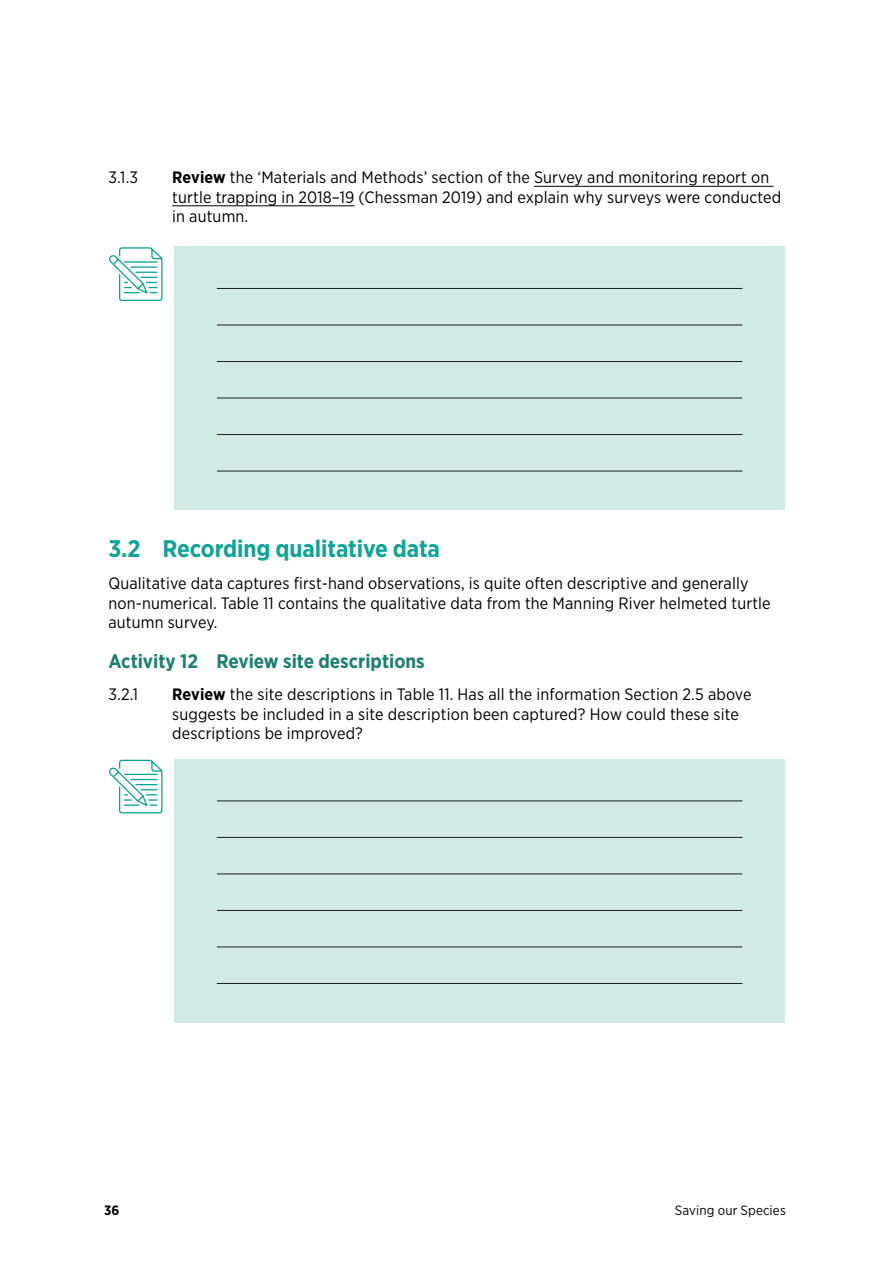
<style>
.page{position:relative;width:893px;height:1263px;background:#fff}
.page>*{position:absolute;margin:0;border:0;box-sizing:border-box;transform-origin:0 0}
.Heading_2__H2{font:700 24px "Gotham Narrow";letter-spacing:-.005em;color:#11a496}
.Heading_3__H3{font:700 19.5px "Gotham Narrow";color:#1c8070}
.Hanging_Indent{font:16.5px/19.5px "Gotham Narrow";letter-spacing:.01em;color:#000}
.Body{font:16.5px/19.5px "Gotham Narrow";letter-spacing:.01em;color:#000}
.t1{font:13.5px "Gotham Narrow";letter-spacing:.01em;color:#000}
.t2{font:700 13.5px "Gotham Narrow";color:#000}
.s1{font-weight:700}
</style>
<div class="page">
<hr style="left:534px;top:186px;width:240px;height:1px;background:#000">
<hr style="left:172px;top:206px;width:183px;height:1px;background:#000">
<div style="left:174px;top:247px;width:611px;height:263px;background:#d2eae4"></div>
<hr style="left:217px;top:288px;width:525px;height:1px;background:#181f1c">
<hr style="left:217px;top:325px;width:525px;height:1px;background:#181f1c">
<hr style="left:217px;top:361px;width:525px;height:1px;background:#181f1c">
<hr style="left:217px;top:398px;width:525px;height:1px;background:#181f1c">
<hr style="left:217px;top:434px;width:525px;height:1px;background:#181f1c">
<hr style="left:217px;top:471px;width:525px;height:1px;background:#181f1c">
<div style="left:174px;top:759px;width:611px;height:264px;background:#d2eae4"></div>
<hr style="left:217px;top:801px;width:525px;height:1px;background:#181f1c">
<hr style="left:217px;top:837px;width:525px;height:1px;background:#181f1c">
<hr style="left:217px;top:874px;width:525px;height:1px;background:#181f1c">
<hr style="left:217px;top:910px;width:525px;height:1px;background:#181f1c">
<hr style="left:217px;top:947px;width:525px;height:1px;background:#181f1c">
<hr style="left:217px;top:983px;width:525px;height:1px;background:#181f1c">
<svg style="left:109px;top:247px;width:54px;height:54px"></svg>
<svg style="left:109px;top:759px;width:54px;height:55px"></svg>
<p class="Hanging_Indent" style="left:108px;top:167px;width:31px">3.1.3</p>
<p class="Hanging_Indent" style="left:172px;top:167px;width:610px"><span class="s1">Review</span> the ‘Materials and Methods’ section of the Survey and monitoring report on turtle trapping in 2018–19 (Chessman 2019) and explain why surveys were conducted in autumn.</p>
<h2 class="Heading_2__H2" style="left:108px;top:533px;width:333px">3.2 Recording qualitative data</h2>
<p class="Body" style="left:108px;top:573px;width:664px">Qualitative data captures first-hand observations, is quite often descriptive and generally non-numerical. Table 11 contains the qualitative data from the Manning River helmeted turtle autumn survey.</p>
<h3 class="Heading_3__H3" style="left:108px;top:648px;width:318px">Activity 12 Review site descriptions</h3>
<p class="Hanging_Indent" style="left:108px;top:684px;width:31px">3.2.1</p>
<p class="Hanging_Indent" style="left:172px;top:684px;width:581px"><span class="s1">Review</span> the site descriptions in Table 11. Has all the information Section 2.5 above suggests be included in a site description been captured? How could these site descriptions be improved?</p>
<p class="t2" style="left:104px;top:1202px;width:17px">36</p>
<p class="t1" style="left:675px;top:1202px;width:112px">Saving our Species</p>
</div>
